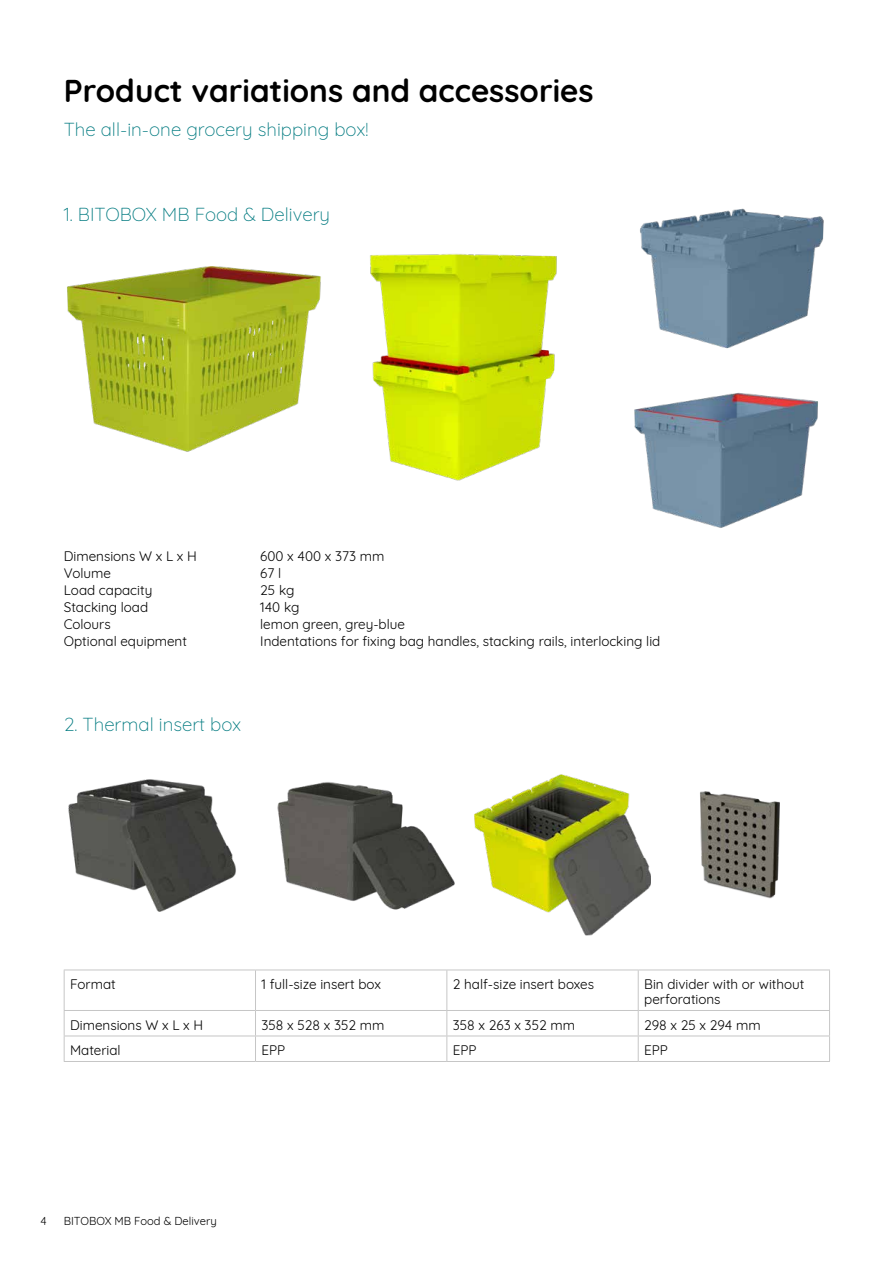
<style>
.page{position:relative;width:893px;height:1263px;background:#fff}
.page>*{position:absolute;margin:0;border:0;box-sizing:border-box;transform-origin:0 0}
.t1{font:700 31.5px "Quicksand";color:#000}
.t2{font:300 18.75px "Quicksand";color:#007a80}
.t3{font:13.5px/15px "Quicksand";color:#000}
.t4{font:11.25px "Quicksand";color:#000}
</style>
<div class="page">
<hr style="left:255px;top:970px;width:1px;height:40px;background:#c6c6c6">
<hr style="left:446px;top:970px;width:1px;height:40px;background:#c6c6c6">
<hr style="left:638px;top:970px;width:1px;height:40px;background:#c6c6c6">
<svg style="left:255px;top:1011px;width:1px;height:50px"></svg>
<svg style="left:446px;top:1011px;width:1px;height:50px"></svg>
<svg style="left:638px;top:1011px;width:1px;height:50px"></svg>
<hr style="left:64px;top:969px;width:191px;height:1px;background:#c6c6c6">
<hr style="left:64px;top:970px;width:1px;height:40px;background:#c6c6c6">
<hr style="left:255px;top:969px;width:192px;height:1px;background:#c6c6c6">
<hr style="left:447px;top:969px;width:191px;height:1px;background:#c6c6c6">
<hr style="left:638px;top:969px;width:192px;height:1px;background:#c6c6c6">
<hr style="left:829px;top:970px;width:1px;height:40px;background:#c6c6c6">
<hr style="left:64px;top:1010px;width:191px;height:1px;background:#c6c6c6">
<hr style="left:255px;top:1010px;width:192px;height:1px;background:#c6c6c6">
<hr style="left:447px;top:1010px;width:191px;height:1px;background:#c6c6c6">
<hr style="left:638px;top:1010px;width:192px;height:1px;background:#c6c6c6">
<hr style="left:64px;top:1035px;width:191px;height:1px;background:#c6c6c6">
<svg style="left:64px;top:1011px;width:1px;height:50px"></svg>
<hr style="left:255px;top:1035px;width:192px;height:1px;background:#c6c6c6">
<hr style="left:447px;top:1035px;width:191px;height:1px;background:#c6c6c6">
<hr style="left:638px;top:1035px;width:192px;height:1px;background:#c6c6c6">
<svg style="left:829px;top:1011px;width:1px;height:50px"></svg>
<hr style="left:64px;top:1061px;width:191px;height:1px;background:#c6c6c6">
<hr style="left:255px;top:1061px;width:192px;height:1px;background:#c6c6c6">
<hr style="left:447px;top:1061px;width:191px;height:1px;background:#c6c6c6">
<hr style="left:638px;top:1061px;width:192px;height:1px;background:#c6c6c6">
<img style="left:67px;top:266px;width:254px;height:186px">
<img style="left:370px;top:254px;width:187px;height:227px">
<img style="left:640px;top:208px;width:184px;height:141px">
<img style="left:634px;top:392px;width:184px;height:136px">
<img style="left:68px;top:779px;width:168px;height:133px">
<img style="left:277px;top:782px;width:178px;height:128px">
<img style="left:700px;top:791px;width:80px;height:108px">
<img style="left:474px;top:774px;width:177px;height:162px">
<h1 class="t1" style="left:64px;top:65px;width:531px">Product variations and accessories</h1>
<h2 class="t2" style="left:64px;top:115px;width:306px">The all-in-one grocery shipping box!</h2>
<h2 class="t2" style="left:64px;top:200px;width:268px">1. BITOBOX MB Food &amp; Delivery</h2>
<p class="t3" style="left:64px;top:548px;width:135px">Dimensions W x L x H</p>
<p class="t3" style="left:260px;top:548px;width:126px">600 x 400 x 373 mm</p>
<p class="t3" style="left:64px;top:565px;width:49px">Volume</p>
<p class="t3" style="left:260px;top:565px;width:23px">67 l</p>
<p class="t3" style="left:64px;top:582px;width:90px">Load capacity</p>
<p class="t3" style="left:260px;top:582px;width:36px">25 kg</p>
<p class="t3" style="left:64px;top:599px;width:86px">Stacking load</p>
<p class="t3" style="left:260px;top:599px;width:41px">140 kg</p>
<p class="t3" style="left:64px;top:616px;width:49px">Colours</p>
<p class="t3" style="left:260px;top:616px;width:146px">lemon green, grey-blue</p>
<p class="t3" style="left:64px;top:633px;width:125px">Optional equipment</p>
<p class="t3" style="left:260px;top:633px;width:402px">Indentations for fixing bag handles, stacking rails, interlocking lid</p>
<h2 class="t2" style="left:64px;top:710px;width:179px">2. Thermal insert box</h2>
<p class="t3" style="left:70px;top:976px;width:47px">Format</p>
<p class="t3" style="left:261px;top:976px;width:121px">1 full-size insert box</p>
<p class="t3" style="left:453px;top:976px;width:143px">2 half-size insert boxes</p>
<p class="t3" style="left:644px;top:976px;width:162px">Bin divider with or without perforations</p>
<p class="t3" style="left:70px;top:1016px;width:135px">Dimensions W x L x H</p>
<p class="t3" style="left:261px;top:1016px;width:124px">358 x 528 x 352 mm</p>
<p class="t3" style="left:453px;top:1016px;width:124px">358 x 263 x 352 mm</p>
<p class="t3" style="left:644px;top:1016px;width:118px">298 x 25 x 294 mm</p>
<p class="t3" style="left:70px;top:1042px;width:52px">Material</p>
<p class="t3" style="left:261px;top:1042px;width:25px">EPP</p>
<p class="t3" style="left:453px;top:1042px;width:25px">EPP</p>
<p class="t3" style="left:644px;top:1042px;width:25px">EPP</p>
<p class="t4" style="left:41px;top:1212px;width:8px">4</p>
<p class="t4" style="left:64px;top:1212px;width:154px">BITOBOX MB Food &amp; Delivery</p>
</div>
